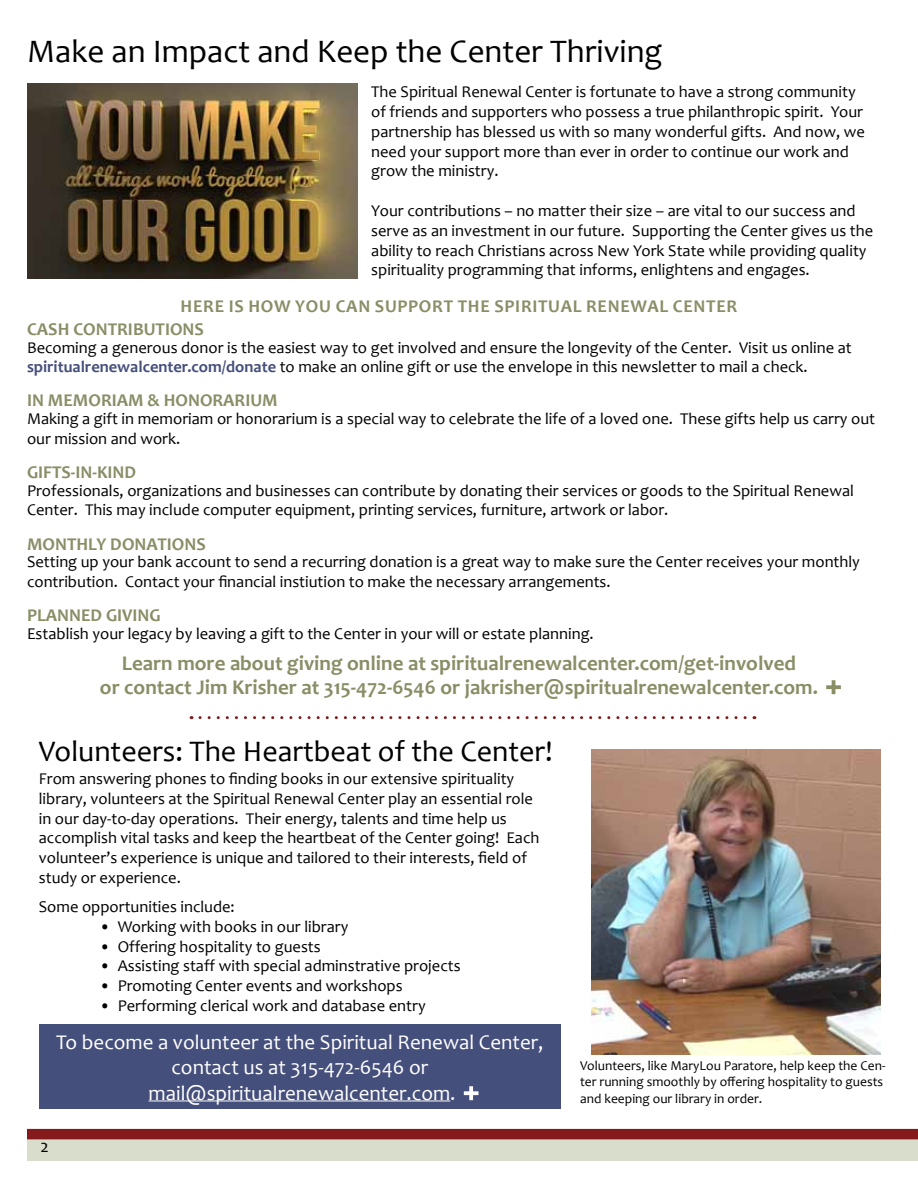
<style>
.page{position:relative;width:918px;height:1188px;background:#fff}
.page>*{position:absolute;margin:0;border:0;box-sizing:border-box;transform-origin:0 0}
.t1{font:33px "Candara";color:#000}
.t2{font:30px "Candara";color:#000}
.t3{font:700 21px/24px "Candara";color:#8a8d66;text-align:center}
.t4{font:21px/25.2px "Candara";color:#fff;text-align:center}
.t5{font:700 18px "Candara";color:#8a8d66}
.t6{font:700 18px "Candara";letter-spacing:.04em;color:#8a8d66}
.t7{font:18px "Candara";color:#000}
.t8{font:16.5px/19.8px "Candara";color:#000}
.t9{font:13.5px/16.2px "Candara";color:#000}
.s1{font-weight:700;color:#454f7b}
</style>
<div class="page">
<div style="left:27px;top:1139px;width:891px;height:22px;background:#d9ddcc"></div>
<div style="left:27px;top:1129px;width:891px;height:10px;background:#851a1d"></div>
<img style="left:591px;top:749px;width:289px;height:306px">
<div style="left:39px;top:1024px;width:522px;height:85px;background:#454f7b"></div>
<hr style="left:149px;top:1101px;width:301px;height:1px;background:#fff">
<hr style="left:832px;top:680px;width:3px;height:14px;background:#8a8d66">
<svg style="left:826px;top:685px;width:15px;height:4px"></svg>
<svg style="left:469px;top:1086px;width:4px;height:14px"></svg>
<svg style="left:464px;top:1091px;width:15px;height:4px"></svg>
<img style="left:27px;top:84px;width:331px;height:194px">
<svg style="left:200px;top:716px;width:555px;height:3px"></svg>
<h1 class="t1" style="left:27px;top:32px;width:637px">Make an Impact and Keep the Center Thriving</h1>
<p class="t8" style="left:371px;top:82px;width:495px">The Spiritual Renewal Center is fortunate to have a strong community of friends and supporters who possess a true philanthropic spirit. Your partnership has blessed us with so many wonderful gifts. And now, we need your support more than ever in order to continue our work and grow the ministry.</p>
<p class="t8" style="left:371px;top:201px;width:503px">Your contributions – no matter their size – are vital to our success and serve as an investment in our future. Supporting the Center gives us the ability to reach Christians across New York State while providing quality spirituality programming that informs, enlightens and engages.</p>
<p class="t6" style="left:181px;top:296px;width:558px">HERE IS HOW YOU CAN SUPPORT THE SPIRITUAL RENEWAL CENTER</p>
<p class="t5" style="left:27px;top:318px;width:179px">CASH CONTRIBUTIONS</p>
<p class="t8" style="left:27px;top:337px;width:826px">Becoming a generous donor is the easiest way to get involved and ensure the longevity of the Center. Visit us online at <span class="s1">spiritualrenewalcenter.com/donate</span> to make an online gift or use the envelope in this newsletter to mail a check.</p>
<p class="t5" style="left:27px;top:390px;width:252px">IN MEMORIAM &amp; HONORARIUM</p>
<p class="t8" style="left:27px;top:409px;width:850px">Making a gift in memoriam or honorarium is a special way to celebrate the life of a loved one. These gifts help us carry out our mission and work.</p>
<p class="t5" style="left:27px;top:461px;width:111px">GIFTS-IN-KIND</p>
<p class="t8" style="left:27px;top:480px;width:828px">Professionals, organizations and businesses can contribute by donating their services or goods to the Spiritual Renewal<br>Center. This may include computer equipment, printing services, furniture, artwork or labor.</p>
<p class="t5" style="left:27px;top:533px;width:180px">MONTHLY DONATIONS</p>
<p class="t8" style="left:27px;top:552px;width:834px">Setting up your bank account to send a recurring donation is a great way to make sure the Center receives your monthly contribution. Contact your financial instiution to make the necessary arrangements.</p>
<p class="t5" style="left:27px;top:605px;width:135px">PLANNED GIVING</p>
<p class="t8" style="left:27px;top:624px;width:568px">Establish your legacy by leaving a gift to the Center in your will or estate planning.</p>
<p class="t3" style="left:100px;top:652px;width:720px">Learn more about giving online at spiritualrenewalcenter.com/get-involved<br>or contact Jim Krisher at 315-472-6546 or jakrisher@spiritualrenewalcenter.com.</p>
<h2 class="t2" style="left:39px;top:733px;width:515px">Volunteers: The Heartbeat of the Center!</h2>
<p class="t8" style="left:39px;top:769px;width:502px">From answering phones to finding books in our extensive spirituality library, volunteers at the Spiritual Renewal Center play an essential role in our day-to-day operations. Their energy, talents and time help us accomplish vital tasks and keep the heartbeat of the Center going! Each volunteer’s experience is unique and tailored to their interests, field of study or experience.</p>
<p class="t8" style="left:39px;top:897px;width:197px">Some opportunities include:</p>
<p class="t8" style="left:100px;top:917px;width:250px">• Working with books in our library</p>
<p class="t8" style="left:100px;top:936px;width:223px">• Offering hospitality to guests</p>
<p class="t8" style="left:100px;top:956px;width:363px">• Assisting staff with special adminstrative projects</p>
<p class="t8" style="left:100px;top:976px;width:305px">• Promoting Center events and workshops</p>
<p class="t8" style="left:100px;top:996px;width:328px">• Performing clerical work and database entry</p>
<p class="t4" style="left:56px;top:1030px;width:489px">To become a volunteer at the Spiritual Renewal Center, contact us at 315-472-6546 or mail@spiritualrenewalcenter.com.</p>
<p class="t7" style="left:40px;top:1136px;width:10px">2</p>
<p class="t9" style="left:580px;top:1058px;width:307px">Volunteers, like MaryLou Paratore, help keep the Cen&shy;ter running smoothly by offering hospitality to guests and keeping our library in order.</p>
</div>
